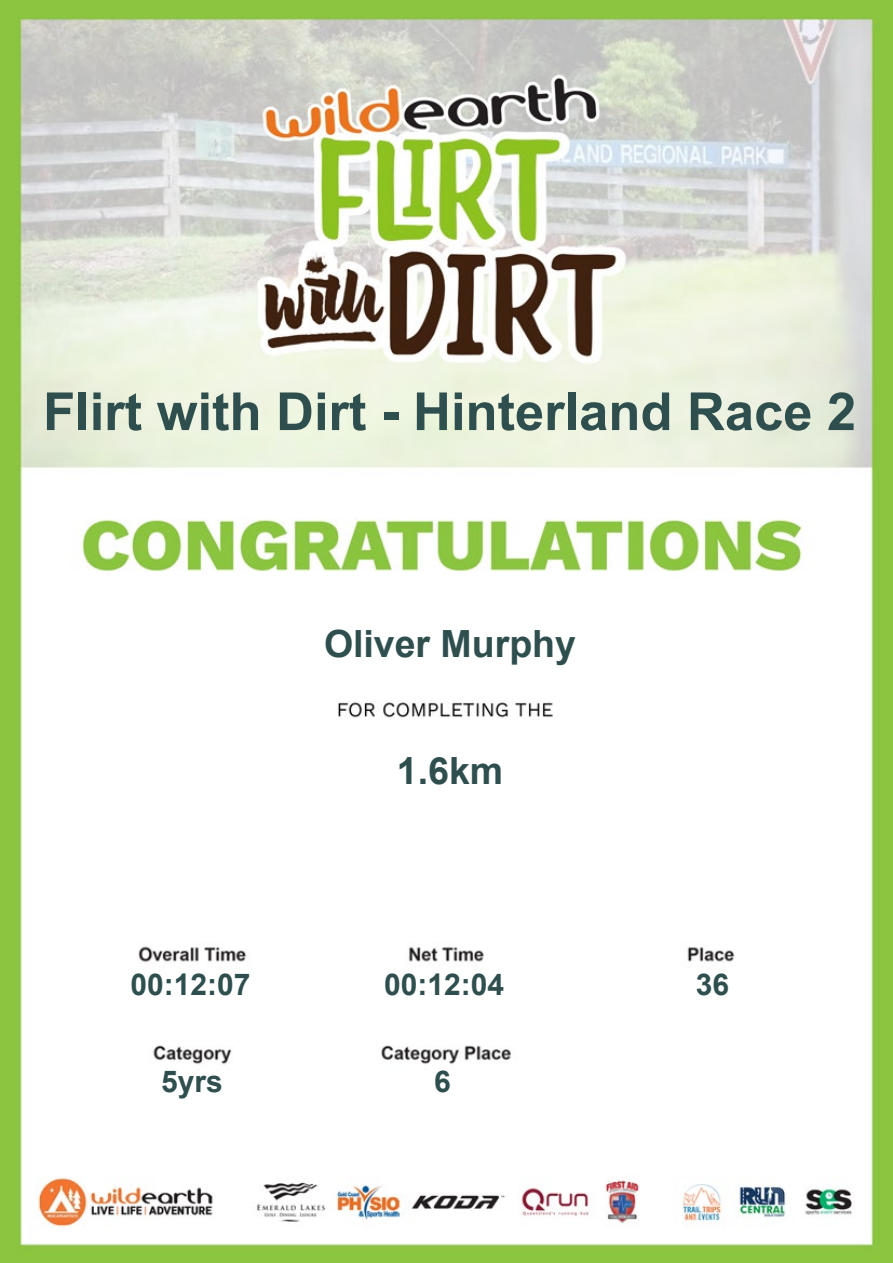
<style>
.page{position:relative;width:893px;height:1263px;background:#fff}
.page>*{position:absolute;margin:0;border:0;box-sizing:border-box;transform-origin:0 0}
.t1{font:700 52.5px "Arial";color:#2f4f4f}
.t2{font:700 37.5px "Arial";color:#2f4f4f}
.t3{font:700 30px "Arial";color:#2f4f4f}
</style>
<div class="page">
<img style="left:0;top:0;width:893px;height:1263px">
<p class="t1" style="left:43px;top:383px;width:814px">Flirt with Dirt - Hinterland Race 2</p>
<p class="t2" style="left:324px;top:623px;width:253px">Oliver Murphy</p>
<p class="t3" style="left:130px;top:968px;width:122px">00:12:07</p>
<p class="t3" style="left:161px;top:1065px;width:63px">5yrs</p>
<p class="t2" style="left:397px;top:750px;width:108px">1.6km</p>
<p class="t3" style="left:384px;top:968px;width:122px">00:12:04</p>
<p class="t3" style="left:434px;top:1065px;width:18px">6</p>
<p class="t3" style="left:696px;top:968px;width:35px">36</p>
</div>
